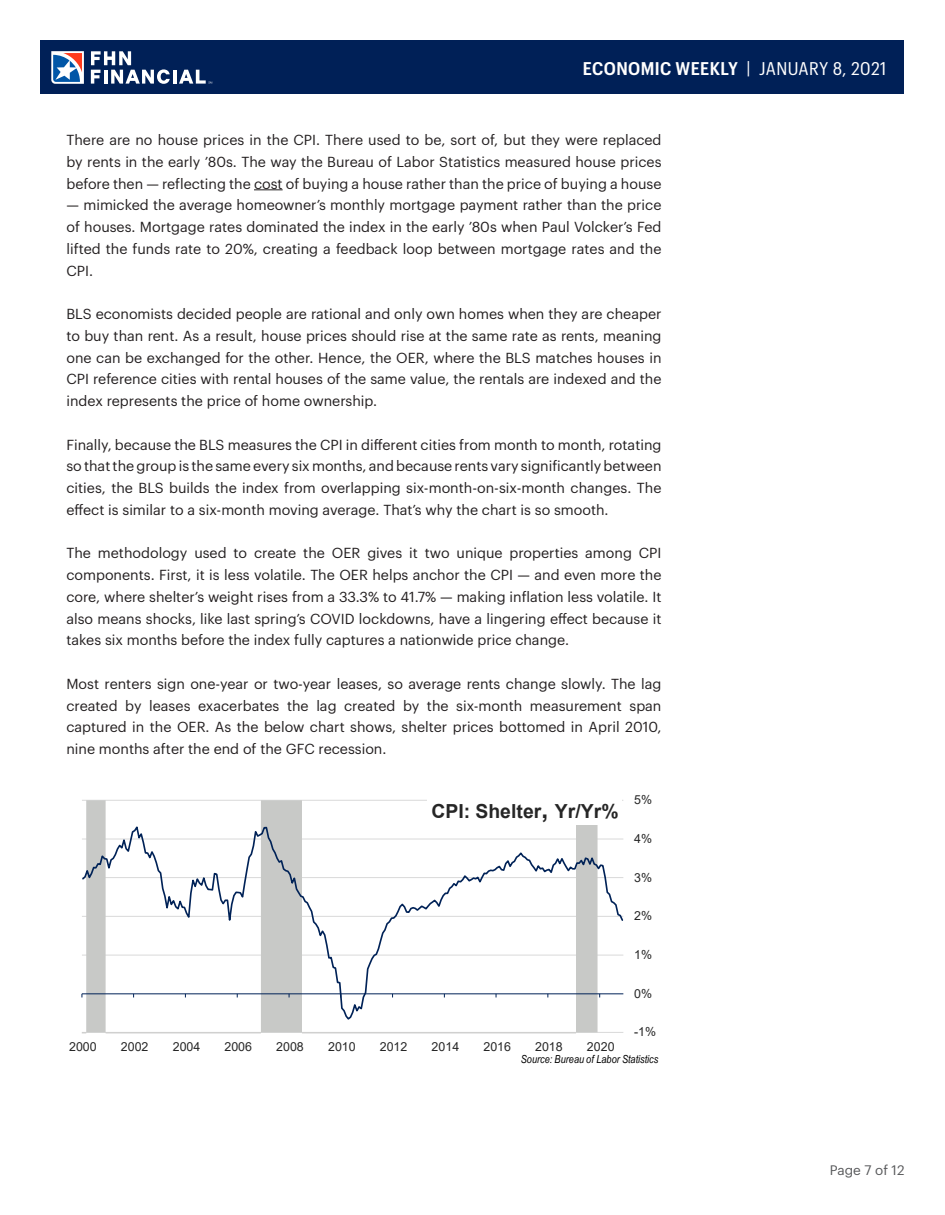
<style>
.page{position:relative;width:945px;height:1215px;background:#fff}
.page>*{position:absolute;margin:0;border:0;box-sizing:border-box;transform-origin:0 0}
.t1{font:700 19.35px "Arial";color:#262626}
.t2{font:600 18px "Graphik Compact";letter-spacing:.025em;color:#fff}
.t3{font:14.25px/21.8px "Graphik";color:#231f20;text-align:justify}
.t4{font:13.5px "Graphik";color:#57585a}
.t5{font:12.45px "Arial";letter-spacing:.005em;color:#262626}
.t6{font:italic 11.1px "Arial Narrow";letter-spacing:.005em;color:#000}
.s1{font-weight:400}
.s2{font-size:24.9px}
</style>
<div class="page">
<div style="left:40px;top:40px;width:864px;height:54px;background:#002057"></div>
<hr style="left:173px;top:70px;width:4px;height:14px;background:#fff">
<svg style="left:91px;top:51px;width:79px;height:33px"></svg>
<svg style="left:179px;top:70px;width:33px;height:14px"></svg>
<svg style="left:51px;top:51px;width:33px;height:33px"></svg>
<svg style="left:254px;top:189px;width:29px;height:1px"></svg>
<hr style="left:82px;top:1032px;width:541px;height:1px;background:#d9d9d9">
<hr style="left:82px;top:800px;width:541px;height:1px;background:#d9d9d9">
<svg style="left:86px;top:800px;width:512px;height:232px"></svg>
<svg style="left:82px;top:823px;width:542px;height:198px"></svg>
<div style="left:427px;top:792px;width:195px;height:33px;background:#fff"></div>
<p class="t2" style="left:583px;top:55px;width:305px">ECONOMIC WEEKLY <span class="s1">| JANUARY 8, 2021</span></p>
<p class="t3" style="left:66px;top:128px;width:597px">There are no house prices in the CPI. There used to be, sort of, but they were replaced by rents in the early ’80s. The way the Bureau of Labor Statistics measured house prices before then — reflecting the cost of buying a house rather than the price of buying a house</p>
<p class="t3" style="left:66px;top:193px;width:597px">— mimicked the average homeowner’s monthly mortgage payment rather than the price of houses. Mortgage rates dominated the index in the early ’80s when Paul Volcker’s Fed lifted the funds rate to 20%, creating a feedback loop between mortgage rates and the CPI.</p>
<p class="t3" style="left:66px;top:302px;width:597px">BLS economists decided people are rational and only own homes when they are cheaper to buy than rent. As a result, house prices should rise at the same rate as rents, meaning one can be exchanged for the other. Hence, the OER, where the BLS matches houses in CPI reference cities with rental houses of the same value, the rentals are indexed and the index represents the price of home ownership.</p>
<p class="t3" style="left:66px;top:432px;width:597px">Finally, because the BLS measures the CPI in different cities from month to month, rotating so that the group is the same every six months, and because rents vary significantly between cities, the BLS builds the index from overlapping six-month-on-six-month changes. The effect is similar to a six-month moving average. That’s why the chart is so smooth.</p>
<p class="t3" style="left:66px;top:541px;width:597px">The methodology used to create the OER gives it two unique properties among CPI components. First, it is less volatile. The OER helps anchor the CPI — and even more the core, where shelter’s weight rises from a 33.3% to 41.7% — making inflation less volatile. It also means shocks, like last spring’s COVID lockdowns, have a lingering effect because it takes six months before the index fully captures a nationwide price change.</p>
<p class="t3" style="left:66px;top:672px;width:597px">Most renters sign one-year or two-year leases, so average rents change slowly. The lag created by leases exacerbates the lag created by the six-month measurement span captured in the OER. As the below chart shows, shelter prices bottomed in April 2010, nine months after the end of the GFC recession.</p>
<p class="t1" style="left:432px;top:797px;width:189px">CPI: Shelter<span class="s2">,</span> Yr/Yr%</p>
<p class="t5" style="left:69px;top:1038px;width:29px">2000</p>
<p class="t5" style="left:121px;top:1038px;width:29px">2002</p>
<p class="t5" style="left:173px;top:1038px;width:29px">2004</p>
<p class="t5" style="left:225px;top:1038px;width:29px">2006</p>
<p class="t5" style="left:276px;top:1038px;width:29px">2008</p>
<p class="t5" style="left:328px;top:1038px;width:29px">2010</p>
<p class="t5" style="left:380px;top:1038px;width:29px">2012</p>
<p class="t5" style="left:432px;top:1038px;width:29px">2014</p>
<p class="t5" style="left:483px;top:1038px;width:29px">2016</p>
<p class="t5" style="left:535px;top:1038px;width:29px">2018</p>
<p class="t5" style="left:587px;top:1038px;width:29px">2020</p>
<p class="t5" style="left:634px;top:791px;width:19px">5%</p>
<p class="t5" style="left:634px;top:830px;width:19px">4%</p>
<p class="t5" style="left:634px;top:869px;width:19px">3%</p>
<p class="t5" style="left:634px;top:907px;width:19px">2%</p>
<p class="t5" style="left:634px;top:946px;width:19px">1%</p>
<p class="t5" style="left:634px;top:985px;width:19px">0%</p>
<p class="t5" style="left:634px;top:1023px;width:24px">-1%</p>
<p class="t6" style="left:521px;top:1051px;width:139px">Source: Bureau of Labor Statistics</p>
<p class="t4" style="left:830px;top:1159px;width:76px">Page 7 of 12</p>
</div>
